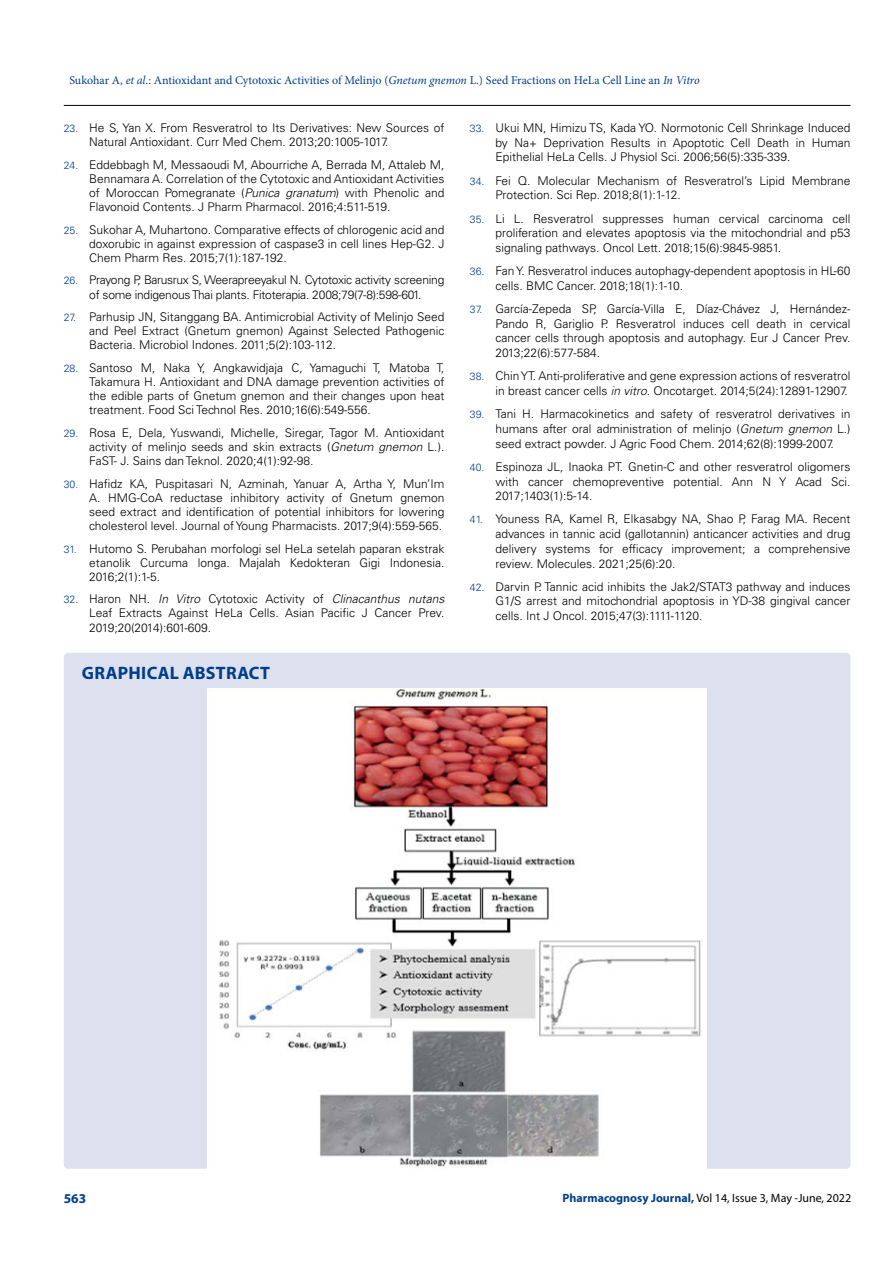
<style>
.page{position:relative;width:893px;height:1263px;background:#fff}
.page>*{position:absolute;margin:0;border:0;box-sizing:border-box;transform-origin:0 0}
.t1{font:700 18px "Myriad Pro";letter-spacing:.015em;color:#003e88}
.t2{font:700 13.5px "Myriad Pro";color:#003e88}
.t3{font:300 12px/14.1px "Univers LT Std";color:#000;text-align:justify}
.t4{font:300 12px/14.1px "Univers LT Std";letter-spacing:-.02em;color:#000;text-align:center}
.t5{font:12px "Minion Pro";color:#003e88}
.t6{font:12px "Myriad Pro";color:#000}
.s1{font-style:italic}
.s2{font-size:10.5px;color:#003e88}
.s3{font-weight:700;color:#003e88}
</style>
<div class="page">
<hr style="left:64px;top:105px;width:786px;height:1px;background:#000">
<div style="left:64px;top:653px;width:786px;height:516px;background:#dde0ef;border-radius:4px"></div>
<img style="left:207px;top:688px;width:500px;height:480px">
<p class="t5" style="left:69px;top:72px;width:632px">Sukohar A, <span class="s1">et al</span>.: Antioxidant and Cytotoxic Activities of Melinjo (<span class="s1">Gnetum gnemon</span> L.) Seed Fractions on HeLa Cell Line an <span class="s1">In Vitro</span></p>
<p class="t3" style="left:89px;top:121px;width:357px;text-indent:-26px"><span class="s2">23.</span> He S, Yan X. From Resveratrol to Its Derivatives: New Sources of<br>Natural Antioxidant. Curr Med Chem. 2013;20:1005-1017.</p>
<p class="t3" style="left:89px;top:157px;width:357px;text-indent:-26px"><span class="s2">24.</span> Eddebbagh M, Messaoudi M, Abourriche A, Berrada M, Attaleb M, Bennamara A. Correlation of the Cytotoxic and Antioxidant Activities of Moroccan Pomegranate (<span class="s1">Punica granatum</span>) with Phenolic and Flavonoid Contents. J Pharm Pharmacol. 2016;4:511-519.</p>
<p class="t3" style="left:89px;top:222px;width:357px;text-indent:-26px"><span class="s2">25.</span> Sukohar A, Muhartono. Comparative effects of chlorogenic acid and doxorubic in against expression of caspase3 in cell lines Hep-G2. J Chem Pharm Res. 2015;7(1):187-192.</p>
<p class="t4" style="left:64px;top:273px;width:382px"><span class="s2">26.</span> Prayong P, Barusrux S, Weerapreeyakul N. Cytotoxic activity screening of some indigenous Thai plants. Fitoterapia. 2008;79(7-8):598-601.</p>
<p class="t3" style="left:89px;top:310px;width:357px;text-indent:-26px"><span class="s2">27.</span> Parhusip JN, Sitanggang BA. Antimicrobial Activity of Melinjo Seed and Peel Extract (Gnetum gnemon) Against Selected Pathogenic Bacteria. Microbiol Indones. 2011;5(2):103-112.</p>
<p class="t3" style="left:89px;top:361px;width:357px;text-indent:-26px"><span class="s2">28.</span> Santoso M, Naka Y, Angkawidjaja C, Yamaguchi T, Matoba T, Takamura H. Antioxidant and DNA damage prevention activities of the edible parts of Gnetum gnemon and their changes upon heat treatment. Food Sci Technol Res. 2010;16(6):549-556.</p>
<p class="t3" style="left:89px;top:425px;width:357px;text-indent:-26px"><span class="s2">29.</span> Rosa E, Dela, Yuswandi, Michelle, Siregar, Tagor M. Antioxidant activity of melinjo seeds and skin extracts (<span class="s1">Gnetum gnemon</span> L.).<br>FaST- J. Sains dan Teknol. 2020;4(1):92-98.</p>
<p class="t3" style="left:89px;top:476px;width:357px;text-indent:-26px"><span class="s2">30.</span> Hafidz KA, Puspitasari N, Azminah, Yanuar A, Artha Y, Mun’Im A. HMG-CoA reductase inhibitory activity of Gnetum gnemon seed extract and identification of potential inhibitors for lowering cholesterol level. Journal of Young Pharmacists. 2017;9(4):559-565.</p>
<p class="t3" style="left:89px;top:541px;width:357px;text-indent:-26px"><span class="s2">31.</span> Hutomo S. Perubahan morfologi sel HeLa setelah paparan ekstrak etanolik Curcuma longa. Majalah Kedokteran Gigi Indonesia.<br>2016;2(1):1-5.</p>
<p class="t3" style="left:89px;top:592px;width:357px;text-indent:-26px"><span class="s2">32.</span> Haron NH. <span class="s1">In Vitro</span> Cytotoxic Activity of <span class="s1">Clinacanthus nutans </span>Leaf Extracts Against HeLa Cells. Asian Pacific J Cancer Prev.<br>2019;20(2014):601-609.</p>
<p class="t3" style="left:495px;top:120px;width:357px;line-height:14.7px;text-indent:-26px"><span class="s2">33.</span> Ukui MN, Himizu TS, Kada YO. Normotonic Cell Shrinkage Induced by Na+ Deprivation Results in Apoptotic Cell Death in Human Epithelial HeLa Cells. J Physiol Sci. 2006;56(5):335-339.</p>
<p class="t3" style="left:495px;top:173px;width:357px;line-height:14.7px;text-indent:-26px"><span class="s2">34.</span> Fei Q. Molecular Mechanism of Resveratrol’s Lipid Membrane<br>Protection. Sci Rep. 2018;8(1):1-12.</p>
<p class="t3" style="left:495px;top:211px;width:357px;line-height:14.7px;text-indent:-26px"><span class="s2">35.</span> Li L. Resveratrol suppresses human cervical carcinoma cell proliferation and elevates apoptosis via the mitochondrial and p53 signaling pathways. Oncol Lett. 2018;15(6):9845-9851.</p>
<p class="t3" style="left:495px;top:263px;width:357px;line-height:14.7px;text-indent:-26px"><span class="s2">36.</span> Fan Y. Resveratrol induces autophagy-dependent apoptosis in HL-60 cells. BMC Cancer. 2018;18(1):1-10.</p>
<p class="t3" style="left:495px;top:301px;width:357px;line-height:14.7px;text-indent:-26px"><span class="s2">37.</span> García-Zepeda SP, García-Villa E, Díaz-Chávez J, Hernández-Pando R, Gariglio P. Resveratrol induces cell death in cervical cancer cells through apoptosis and autophagy. Eur J Cancer Prev.<br>2013;22(6):577-584.</p>
<p class="t3" style="left:470px;top:369px;width:382px;line-height:14.7px;text-align:right"><span class="s2">38.</span> Chin YT. Anti-proliferative and gene expression actions of resveratrol in breast cancer cells <span class="s1">in vitro</span>. Oncotarget. 2014;5(24):12891-12907.</p>
<p class="t3" style="left:495px;top:407px;width:357px;line-height:14.7px;text-indent:-26px"><span class="s2">39.</span> Tani H. Harmacokinetics and safety of resveratrol derivatives in humans after oral administration of melinjo (<span class="s1">Gnetum gnemon</span> L.) seed extract powder. J Agric Food Chem. 2014;62(8):1999-2007.</p>
<p class="t3" style="left:495px;top:459px;width:357px;line-height:14.7px;text-indent:-26px"><span class="s2">40.</span> Espinoza JL, Inaoka PT. Gnetin-C and other resveratrol oligomers with cancer chemopreventive potential. Ann N Y Acad Sci.<br>2017;1403(1):5-14.</p>
<p class="t3" style="left:495px;top:512px;width:357px;line-height:14.7px;text-indent:-26px"><span class="s2">41.</span> Youness RA, Kamel R, Elkasabgy NA, Shao P, Farag MA. Recent advances in tannic acid (gallotannin) anticancer activities and drug delivery systems for efficacy improvement; a comprehensive review. Molecules. 2021;25(6):20.</p>
<p class="t3" style="left:495px;top:579px;width:357px;line-height:14.7px;text-indent:-26px"><span class="s2">42.</span> Darvin P. Tannic acid inhibits the Jak2/STAT3 pathway and induces G1/S arrest and mitochondrial apoptosis in YD-38 gingival cancer cells. Int J Oncol. 2015;47(3):1111-1120.</p>
<h1 class="t1" style="left:82px;top:661px;width:190px">GRAPHICAL ABSTRACT</h1>
<p class="t2" style="left:64px;top:1189px;width:24px">563</p>
<p class="t6" style="left:562px;top:1190px;width:290px"><span class="s3">Pharmacognosy Journal,</span> Vol 14, Issue 3, May -June, 2022</p>
</div>
